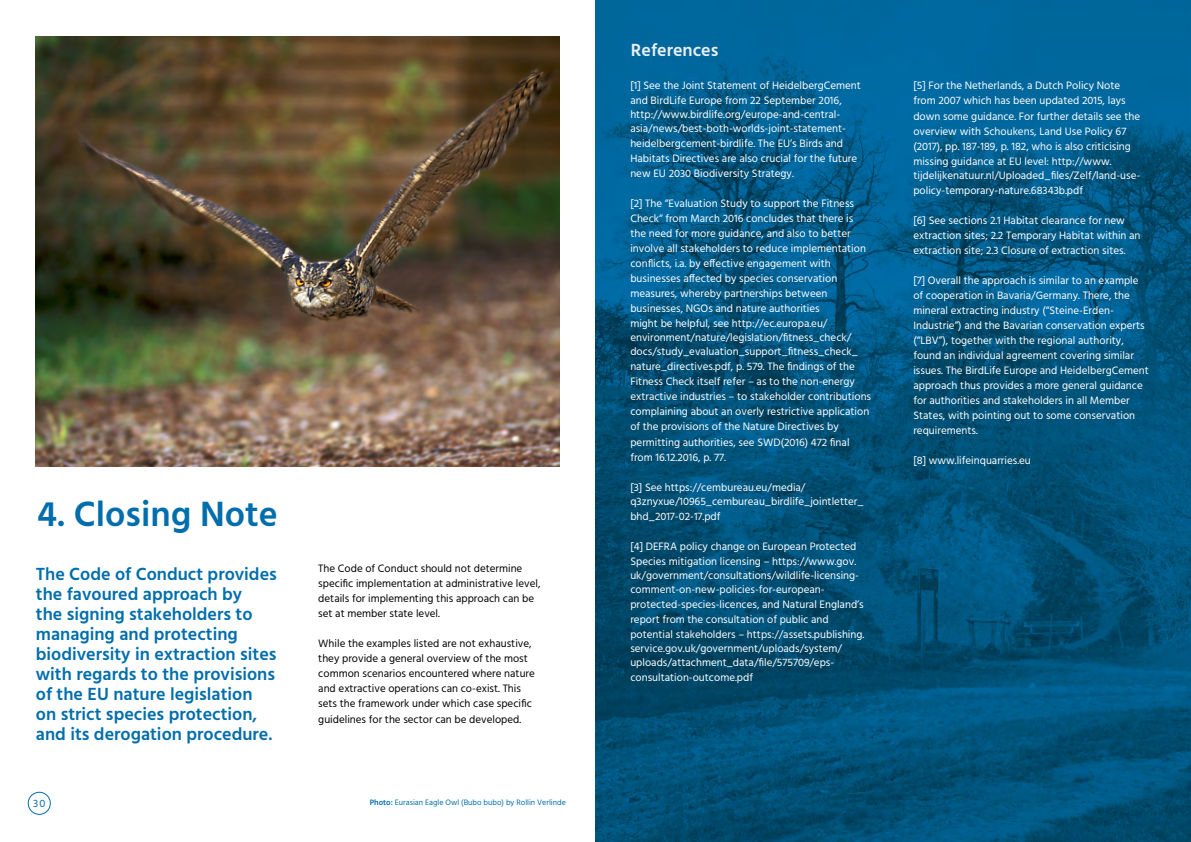
<style>
.page{position:relative;width:1191px;height:842px;background:#fff}
.page>*{position:absolute;margin:0;border:0;box-sizing:border-box;transform-origin:0 0}
.t1{font:600 36px "Hind";color:#006eac}
.t2{font:600 18px/20px "Hind";color:#006eac}
.t3{font:600 18px "Hind";color:#eaeff2}
.t4{font:11px/15px "Hind";color:#fff}
.t5{font:11px/15px "Hind";color:#000}
.t6{font:11px "Hind";color:#006eac}
.t7{font:8px "Hind";color:#006eac}
.s1{font-weight:600}
</style>
<div class="page">
<img style="left:35px;top:36px;width:524px;height:430px">
<div style="left:28px;top:792px;width:23px;height:23px;border:1px solid #006eac;border-radius:50%"></div>
<img style="left:595px;top:0;width:596px;height:842px">
<h1 class="t1" style="left:37px;top:489px;width:242px">4. Closing Note</h1>
<p class="t2" style="left:36px;top:565px;width:242px">The Code of Conduct provides the favoured approach by<br>the signing stakeholders to managing and protecting biodiversity in extraction sites with regards to the provisions of the EU nature legislation on strict species protection, and its derogation procedure.</p>
<p class="t5" style="left:318px;top:562px;width:224px">The Code of Conduct should not determine specific implementation at administrative level, details for implementing this approach can be set at member state level.</p>
<p class="t5" style="left:318px;top:637px;width:218px">While the examples listed are not exhaustive, they provide a general overview of the most common scenarios encountered where nature and extractive operations can co-exist. This sets the framework under which case specific</p>
<p class="t5" style="left:318px;top:713px;width:204px">guidelines for the sector can be developed.</p>
<p class="t6" style="left:33px;top:796px;width:14px">30</p>
<p class="t7" style="left:370px;top:797px;width:198px"><span class="s1">Photo:</span> Eurasian Eagle Owl (Bubo bubo) by Rollin Verlinde</p>
<h2 class="t3" style="left:631px;top:38px;width:89px">References</h2>
<p class="t4" style="left:630px;top:79px;width:232px">[1] See the Joint Statement of HeidelbergCement and BirdLife Europe from 22 September 2016,</p>
<p class="t4" style="left:630px;top:108px;width:217px;line-height:14px">http://www.birdlife.org/europe-and-central&shy;asia/news/best-both-worlds-joint-statement-</p>
<p class="t4" style="left:630px;top:137px;width:228px">heidelbergcement-birdlife. The EU’s Birds and<br>Habitats Directives are also crucial for the future new EU 2030 Biodiversity Strategy.</p>
<p class="t4" style="left:630px;top:197px;width:237px">[2] The “Evaluation Study to support the Fitness Check“ from March 2016 concludes that there is the need for more guidance, and also to better involve all stakeholders to reduce implementation conflicts, i.a. by effective engagement with businesses affected by species conservation measures, whereby partnerships between businesses, NGOs and nature authorities<br>might be helpful, see http://ec.europa.eu/</p>
<p class="t4" style="left:630px;top:331px;width:229px;line-height:14px">environment/nature/legislation/fitness_check/ docs/study_evaluation_support_fitness_check_</p>
<p class="t4" style="left:630px;top:360px;width:242px">nature_directives.pdf, p. 579. The findings of the Fitness Check itself refer – as to the non-energy extractive industries – to stakeholder contributions complaining about an overly restrictive application of the provisions of the Nature Directives by permitting authorities, see SWD(2016) 472 final from 16.12.2016, p. 77.</p>
<p class="t4" style="left:630px;top:480px;width:235px;line-height:14px">[3] See https://cembureau.eu/media/ q3znyxue/10965_cembureau_birdlife_jointletter_</p>
<p class="t4" style="left:630px;top:509px;width:92px">bhd_2017-02-17.pdf</p>
<p class="t4" style="left:630px;top:539px;width:228px">[4] DEFRA policy change on European Protected<br>Species mitigation licensing – https://www.gov.</p>
<p class="t4" style="left:630px;top:568px;width:230px;line-height:14px">uk/government/consultations/wildlife-licensing&shy;comment-on-new-policies-for-european-</p>
<p class="t4" style="left:630px;top:597px;width:235px">protected-species-licences, and Natural England’s report from the consultation of public and potential stakeholders – https://assets.publishing.</p>
<p class="t4" style="left:630px;top:641px;width:213px;line-height:14px">service.gov.uk/government/uploads/system/ uploads/attachment_data/file/575709/eps-</p>
<p class="t4" style="left:630px;top:670px;width:124px">consultation-outcome.pdf</p>
<p class="t4" style="left:913px;top:79px;width:228px">[5] For the Netherlands, a Dutch Policy Note from 2007 which has been updated 2015, lays down some guidance. For further details see the overview with Schoukens, Land Use Policy 67 (2017), pp. 187-189, p. 182, who is also criticising missing guidance at EU level: http://www.</p>
<p class="t4" style="left:913px;top:168px;width:228px">tijdelijkenatuur.nl/Uploaded_files/Zelf/land-use&shy;policy-temporary-nature.68343b.pdf</p>
<p class="t4" style="left:913px;top:213px;width:229px">[6] See sections 2.1 Habitat clearance for new extraction sites; 2.2 Temporary Habitat within an extraction site; 2.3 Closure of extraction sites.</p>
<p class="t4" style="left:913px;top:273px;width:237px">[7] Overall the approach is similar to an example of cooperation in Bavaria/Germany. There, the mineral extracting industry (“Steine-Erden-Industrie”) and the Bavarian conservation experts (“LBV”), together with the regional authority, found an individual agreement covering similar issues. The BirdLife Europe and HeidelbergCement approach thus provides a more general guidance for authorities and stakeholders in all Member States, with pointing out to some conservation requirements.</p>
<p class="t4" style="left:913px;top:453px;width:119px">[8] www.lifeinquarries.eu</p>
</div>
